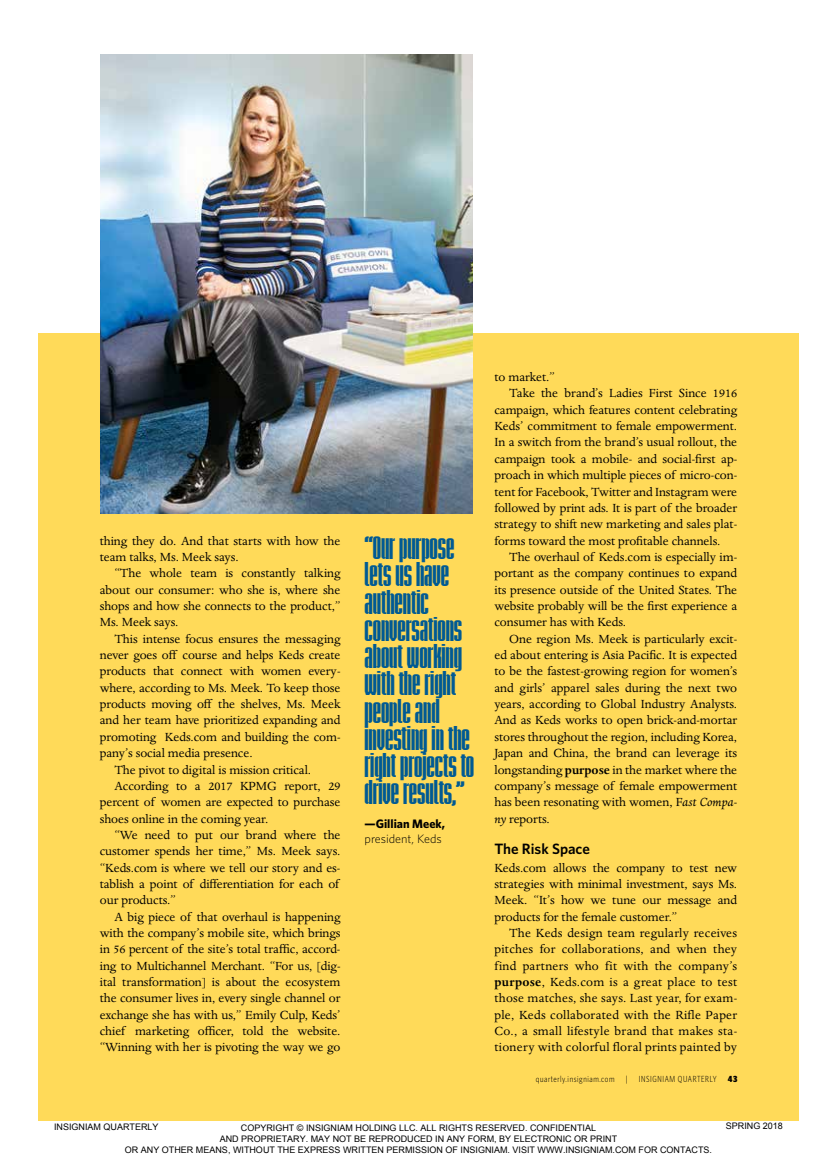
<style>
.page{position:relative;width:837px;height:1175px;background:#fff}
.page>*{position:absolute;margin:0;border:0;box-sizing:border-box;transform-origin:0 0}
.t1{font:900 condensed 27.3px/27.3px "Briem Akademi Std";letter-spacing:-.005em;color:#005a93}
.t2{font:600 15px "Whitney";color:#000}
.t3{font:13.65px/16.4px "Dante MT Std";letter-spacing:-.005em;color:#000;text-align:justify}
.t4{font:300 12.3px "Whitney";color:#000}
.t5{font:700 12.3px "Whitney";color:#000}
.t6{font:9px/10.8px "Arial";color:#000;text-align:center}
.t7{font:300 8.85px "Whitney Condensed";letter-spacing:.07em;color:#000}
.t8{font:900 8.85px "Whitney Condensed";color:#000}
.s1{font-weight:700}
.s2{font-style:italic}
</style>
<div class="page">
<div style="left:38px;top:333px;width:761px;height:787px;background:#ffda59"></div>
<img style="left:101px;top:54px;width:371px;height:459px">
<p class="t3" style="left:100px;top:532px;width:242px">thing they do. And that starts with how the team talks, Ms. Meek says.</p>
<p class="t3" style="left:100px;top:565px;width:242px;text-indent:15px">“The whole team is constantly talking about our consumer: who she is, where she shops and how she connects to the product,” Ms. Meek says.</p>
<p class="t3" style="left:114px;top:630px;width:228px">This intense focus ensures the messaging</p>
<p class="t3" style="left:100px;top:647px;width:242px">never goes off course and helps Keds create</p>
<p class="t3" style="left:100px;top:663px;width:242px">products that connect with women every-</p>
<p class="t3" style="left:100px;top:679px;width:242px">where, according to Ms. Meek. To keep those</p>
<p class="t3" style="left:100px;top:696px;width:242px">products moving off the shelves, Ms. Meek</p>
<p class="t3" style="left:100px;top:712px;width:242px">and her team have prioritized expanding and</p>
<p class="t3" style="left:100px;top:728px;width:242px">promoting Keds.com and building the com-</p>
<p class="t3" style="left:100px;top:745px;width:154px">pany’s social media presence.</p>
<p class="t3" style="left:114px;top:761px;width:198px">The pivot to digital is mission critical.</p>
<p class="t3" style="left:114px;top:777px;width:228px">According to a 2017 KPMG report, 29</p>
<p class="t3" style="left:100px;top:794px;width:242px">percent of women are expected to purchase</p>
<p class="t3" style="left:100px;top:810px;width:170px">shoes online in the coming year.</p>
<p class="t3" style="left:114px;top:826px;width:228px">“We need to put our brand where the</p>
<p class="t3" style="left:100px;top:843px;width:242px">customer spends her time,” Ms. Meek says.</p>
<p class="t3" style="left:100px;top:859px;width:242px">“Keds.com is where we tell our story and es-</p>
<p class="t3" style="left:100px;top:875px;width:241px">tablish a point of differentiation for each of</p>
<p class="t3" style="left:100px;top:892px;width:78px">our products.”</p>
<p class="t3" style="left:114px;top:908px;width:228px">A big piece of that overhaul is happening</p>
<p class="t3" style="left:100px;top:924px;width:242px">with the company’s mobile site, which brings</p>
<p class="t3" style="left:100px;top:941px;width:242px">in 56 percent of the site’s total traffic, accord-</p>
<p class="t3" style="left:100px;top:957px;width:242px">ing to Multichannel Merchant. “For us, [dig-</p>
<p class="t3" style="left:100px;top:973px;width:242px">ital transformation] is about the ecosystem</p>
<p class="t3" style="left:100px;top:990px;width:242px">the consumer lives in, every single channel or</p>
<p class="t3" style="left:100px;top:1006px;width:242px">exchange she has with us,” Emily Culp, Keds’</p>
<p class="t3" style="left:100px;top:1023px;width:242px">chief marketing officer, told the website.</p>
<p class="t3" style="left:100px;top:1039px;width:242px">“Winning with her is pivoting the way we go</p>
<h1 class="t1" style="left:365px;top:534px;width:111px">“Our purpose lets us have authentic conversations about working with the right people and investing in the right projects to drive results,”</h1>
<p class="t5" style="left:365px;top:815px;width:82px">—Gillian Meek,</p>
<p class="t4" style="left:365px;top:831px;width:79px">president, Keds</p>
<p class="t3" style="left:495px;top:369px;width:62px">to market.”</p>
<p class="t3" style="left:509px;top:385px;width:230px">Take the brand’s Ladies First Since 1916</p>
<p class="t3" style="left:495px;top:401px;width:244px">campaign, which features content celebrating</p>
<p class="t3" style="left:495px;top:418px;width:244px">Keds’ commitment to female empowerment.</p>
<p class="t3" style="left:495px;top:434px;width:244px">In a switch from the brand’s usual rollout, the</p>
<p class="t3" style="left:495px;top:450px;width:244px">campaign took a mobile- and social-first ap-</p>
<p class="t3" style="left:495px;top:467px;width:244px">proach in which multiple pieces of micro-con-</p>
<p class="t3" style="left:495px;top:483px;width:244px">tent for Facebook, Twitter and Instagram were</p>
<p class="t3" style="left:495px;top:499px;width:244px">followed by print ads. It is part of the broader</p>
<p class="t3" style="left:495px;top:516px;width:244px">strategy to shift new marketing and sales plat-</p>
<p class="t3" style="left:495px;top:532px;width:228px">forms toward the most profitable channels.</p>
<p class="t3" style="left:509px;top:549px;width:230px">The overhaul of Keds.com is especially im-</p>
<p class="t3" style="left:495px;top:565px;width:244px">portant as the company continues to expand</p>
<p class="t3" style="left:495px;top:581px;width:244px">its presence outside of the United States. The</p>
<p class="t3" style="left:495px;top:598px;width:244px">website probably will be the first experience a</p>
<p class="t3" style="left:495px;top:614px;width:133px">consumer has with Keds.</p>
<p class="t3" style="left:509px;top:630px;width:230px">One region Ms. Meek is particularly excit-</p>
<p class="t3" style="left:495px;top:647px;width:244px">ed about entering is Asia Pacific. It is expected</p>
<p class="t3" style="left:495px;top:663px;width:244px">to be the fastest-growing region for women’s</p>
<p class="t3" style="left:495px;top:679px;width:244px">and girls’ apparel sales during the next two</p>
<p class="t3" style="left:495px;top:696px;width:244px">years, according to Global Industry Analysts.</p>
<p class="t3" style="left:495px;top:712px;width:244px">And as Keds works to open brick-and-mortar</p>
<p class="t3" style="left:495px;top:728px;width:244px">stores throughout the region, including Korea,</p>
<p class="t3" style="left:495px;top:745px;width:244px">Japan and China, the brand can leverage its</p>
<p class="t3" style="left:495px;top:761px;width:244px">longstanding <span class="s1">purpose</span> in the market where the</p>
<p class="t3" style="left:495px;top:777px;width:244px">company’s message of female empowerment</p>
<p class="t3" style="left:495px;top:794px;width:244px">has been resonating with women, F<span class="s2">ast Compa-</span></p>
<p class="t3" style="left:495px;top:810px;width:57px"><span class="s2">ny</span> reports.</p>
<p class="t2" style="left:495px;top:839px;width:97px">The Risk Space</p>
<p class="t3" style="left:495px;top:859px;width:244px">Keds.com allows the company to test new strategies with minimal investment, says Ms.<br>Meek. “It’s how we tune our message and products for the female customer.”</p>
<p class="t3" style="left:495px;top:924px;width:244px;text-indent:15px">The Keds design team regularly receives pitches for collaborations, and when they find partners who fit with the company’s <span class="s1">purpose</span>, Keds.com is a great place to test those matches, she says. Last year, for exam&shy;ple, Keds collaborated with the Rifle Paper Co., a small lifestyle brand that makes sta&shy;tionery with colorful floral prints painted by</p>
<p class="t7" style="left:536px;top:1074px;width:80px">quarterly.insigniam.com</p>
<p class="t7" style="left:626px;top:1074px;width:3px">|</p>
<p class="t7" style="left:639px;top:1074px;width:79px">INSIGNIAM QUARTERLY</p>
<p class="t8" style="left:728px;top:1073px;width:11px">43</p>
<p class="t6" style="left:125px;top:1122px;width:589px">COPYRIGHT © INSIGNIAM HOLDING LLC. ALL RIGHTS RESERVED. CONFIDENTIAL<br>AND PROPRIETARY. MAY NOT BE REPRODUCED IN ANY FORM, BY ELECTRONIC OR PRINT<br>OR ANY OTHER MEANS, WITHOUT THE EXPRESS WRITTEN PERMISSION OF INSIGNIAM. VISIT WWW.INSIGNIAM.COM FOR CONTACTS.</p>
<p class="t6" style="left:726px;top:1120px;width:59px">SPRING 2018</p>
<p class="t6" style="left:54px;top:1121px;width:106px">INSIGNIAM QUARTERLY</p>
</div>
